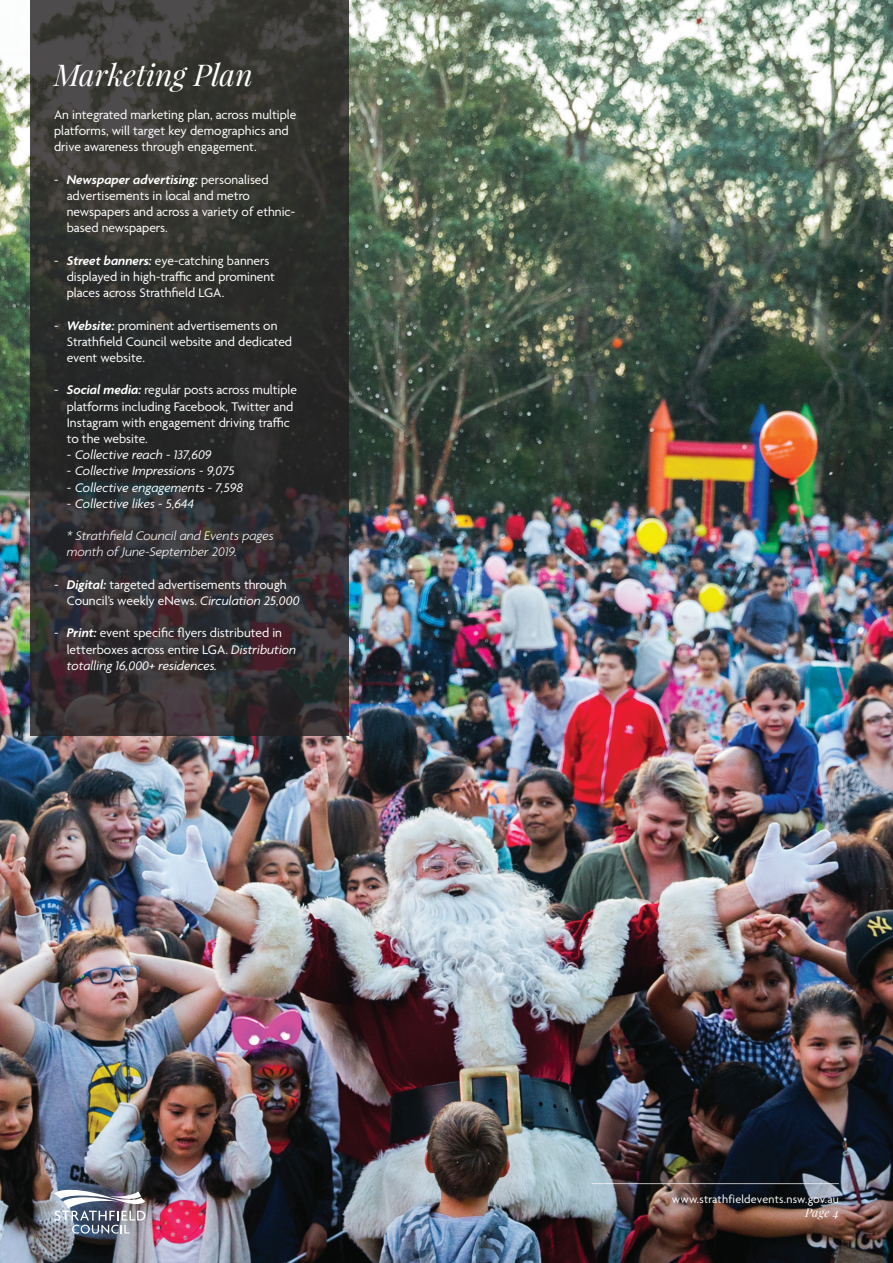
<style>
.page{position:relative;width:893px;height:1263px;background:#fff}
.page>*{position:absolute;margin:0;border:0;box-sizing:border-box;transform-origin:0 0}
.t1{font:italic 30px "Playfair Display";color:#fff}
.t2{font:13.5px/16.2px "Agenda";color:#fff}
.t3{font:italic 13.5px "Agenda";color:#fff}
.t4{font:italic 300 13.5px/16.2px "Agenda";color:#fff}
.t5{font:12px "Agenda";letter-spacing:.02em;color:#fff}
.t6{font:italic 12px "Playfair Display";color:#fff}
.s1{font-weight:600;font-style:italic}
.s2{font-style:italic}
</style>
<div class="page">
<img style="left:0;top:0;width:893px;height:1263px">
<svg style="left:30px;top:0;width:319px;height:736px;background:#323130"></svg>
<img style="left:54px;top:1190px;width:91px;height:44px">
<hr style="left:591px;top:1183px;width:248px;height:1px;background:#fff">
<p class="t1" style="left:54px;top:55px;width:200px">Marketing Plan</p>
<p class="t2" style="left:54px;top:107px;width:244px">An integrated marketing plan, across multiple platforms, will target key demographics and drive awareness through engagement.</p>
<p class="t2" style="left:67px;top:172px;width:230px;text-indent:-13px">- <span class="s1">Newspaper advertising:</span> personalised advertisements in local and metro newspapers and across a variety of ethnic&shy;based newspapers.</p>
<p class="t2" style="left:67px;top:253px;width:210px;text-indent:-13px">- <span class="s1">Street banners:</span> eye-catching banners displayed in high-traffic and prominent places across Strathfield LGA.</p>
<p class="t2" style="left:67px;top:318px;width:227px;text-indent:-13px">- <span class="s1">Website:</span> prominent advertisements on<br>Strathfield Council website and dedicated event website.</p>
<p class="t2" style="left:67px;top:383px;width:232px;text-indent:-13px">- <span class="s1">Social media:</span> regular posts across multiple platforms including Facebook, Twitter and Instagram with engagement driving traffic to the website.</p>
<p class="t3" style="left:67px;top:447px;width:146px">- Collective reach - 137,609</p>
<p class="t3" style="left:67px;top:463px;width:169px">- Collective Impressions - 9,075</p>
<p class="t3" style="left:67px;top:479px;width:178px">- Collective engagements - 7,598</p>
<p class="t3" style="left:67px;top:495px;width:129px">- Collective likes - 5,644</p>
<p class="t4" style="left:67px;top:528px;width:208px">* Strathfield Council and Events pages month of June-September 2019.</p>
<p class="t2" style="left:67px;top:577px;width:234px;text-indent:-13px">- <span class="s1">Digital:</span> targeted advertisements through<br>Council’s weekly eNews. <span class="s2">Circulation 25,000</span></p>
<p class="t2" style="left:67px;top:626px;width:231px;text-indent:-13px">- <span class="s1">Print:</span> event specific flyers distributed in letterboxes across entire LGA. <span class="s2">Distribution totalling 16,000+ residences.</span></p>
<p class="t5" style="left:672px;top:1192px;width:169px">www.strathfieldevents.nsw.gov.au</p>
<p class="t6" style="left:805px;top:1204px;width:36px">Page 4</p>
</div>
